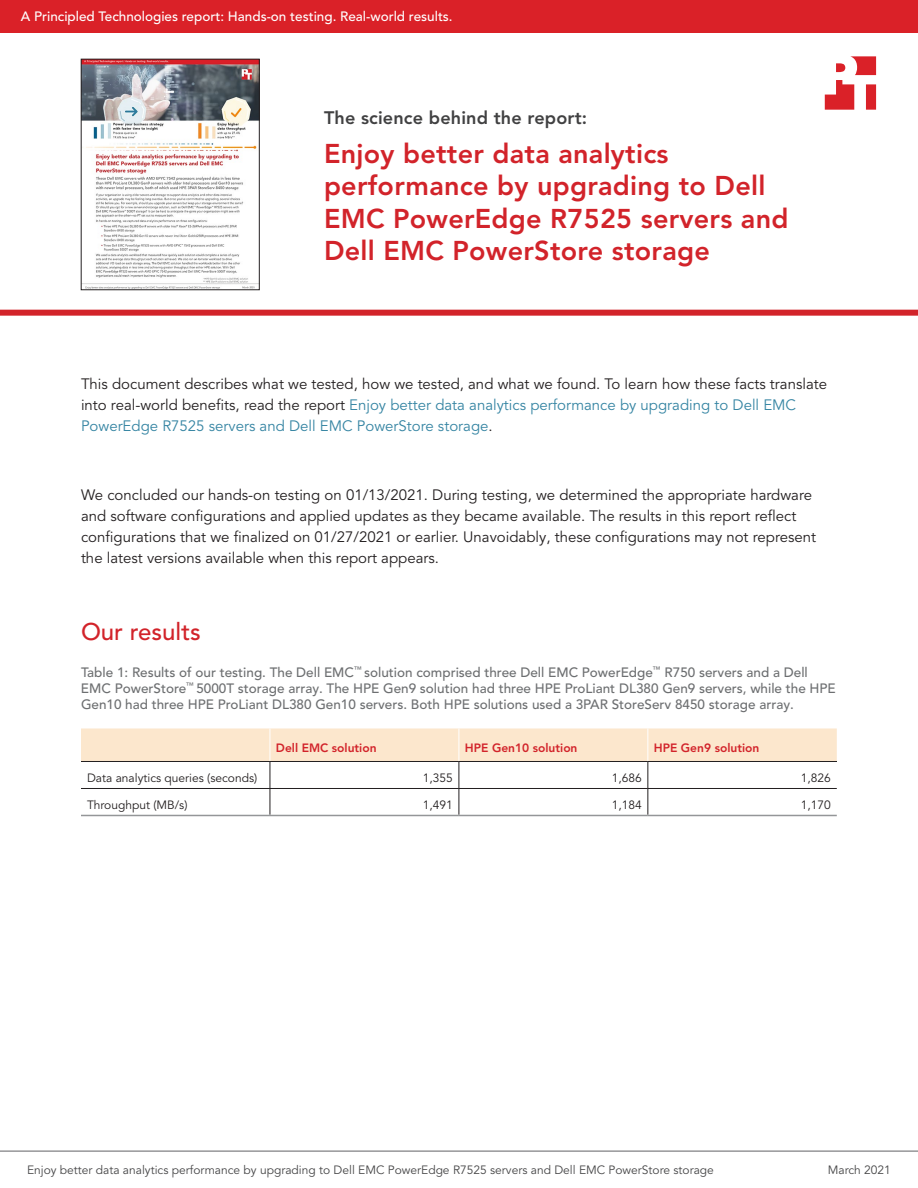
<style>
.page{position:relative;width:918px;height:1188px;background:#fff}
.page>*{position:absolute;margin:0;border:0;box-sizing:border-box;transform-origin:0 0}
.t1{font:800 27px/32.4px "Avenir LT Pro";letter-spacing:.01em;color:#d2232a}
.t2{font:500 24px "Avenir LT Pro";color:#d2232a}
.t3{font:800 18px "Avenir LT Pro";letter-spacing:.01em;color:#414142}
.t4{font:15px/21px "Avenir LT Pro";color:#231f20}
.t5{font:500 13.5px/16.2px "Avenir LT Pro";color:#6d6f71}
.t6{font:500 13.5px "Avenir LT Pro";color:#fff}
.t7{font:12px "Avenir LT Pro";color:#464647}
.t8{font:12px "Avenir LT Pro";color:#231f20}
.t9{font:800 12px "Avenir LT Pro";color:#d2232a}
.s1{color:#3685a3}
</style>
<div class="page">
<svg style="left:81px;top:59px;width:179px;height:231px"></svg>
<div style="left:0;top:310px;width:918px;height:6px;background:#d2232a"></div>
<svg style="left:825px;top:56px;width:51px;height:54px"></svg>
<svg style="left:81px;top:728px;width:756px;height:87px"></svg>
<hr style="left:81px;top:815px;width:189px;height:1px;background:#949698">
<hr style="left:270px;top:815px;width:189px;height:1px;background:#949698">
<hr style="left:459px;top:815px;width:189px;height:1px;background:#949698">
<hr style="left:648px;top:815px;width:189px;height:1px;background:#949698">
<hr style="left:0;top:1151px;width:918px;height:1px;background:#616265">
<div style="left:0;top:0;width:918px;height:32px;background:#da2128"></div>
<p class="t6" style="left:21px;top:9px;width:433px">A Principled Technologies report: Hands-on testing. Real-world results.</p>
<p class="t3" style="left:324px;top:107px;width:265px">The science behind the report:</p>
<h1 class="t1" style="left:324px;top:137px;width:466px">Enjoy better data analytics performance by upgrading to Dell<br>EMC PowerEdge R7525 servers and<br>Dell EMC PowerStore storage</h1>
<p class="t4" style="left:81px;top:374px;width:748px">This document describes what we tested, how we tested, and what we found. To learn how these facts translate into real-world benefits, read the report <span class="s1">Enjoy better data analytics performance by upgrading to Dell EMC<br>PowerEdge R7525 servers and Dell EMC PowerStore storage</span>.</p>
<p class="t4" style="left:81px;top:485px;width:737px">We concluded our hands-on testing on 01/13/2021. During testing, we determined the appropriate hardware and software configurations and applied updates as they became available. The results in this report reflect configurations that we finalized on 01/27/2021 or earlier. Unavoidably, these configurations may not represent the latest versions available when this report appears.</p>
<h2 class="t2" style="left:81px;top:618px;width:121px">Our results</h2>
<p class="t5" style="left:81px;top:664px;width:756px">Table 1: Results of our testing. The Dell EMC<sup>™</sup> solution comprised three Dell EMC PowerEdge<sup>™</sup> R750 servers and a Dell<br>EMC PowerStore<sup>™</sup> 5000T storage array. The HPE Gen9 solution had three HPE ProLiant DL380 Gen9 servers, while the HPE<br>Gen10 had three HPE ProLiant DL380 Gen10 servers. Both HPE solutions used a 3PAR StoreServ 8450 storage array.</p>
<p class="t9" style="left:276px;top:741px;width:102px">Dell EMC solution</p>
<p class="t9" style="left:465px;top:741px;width:114px">HPE Gen10 solution</p>
<p class="t9" style="left:654px;top:741px;width:107px">HPE Gen9 solution</p>
<p class="t8" style="left:87px;top:771px;width:172px">Data analytics queries (seconds)</p>
<p class="t8" style="left:423px;top:771px;width:32px">1,355</p>
<p class="t8" style="left:612px;top:771px;width:32px">1,686</p>
<p class="t8" style="left:801px;top:771px;width:32px">1,826</p>
<p class="t8" style="left:87px;top:798px;width:102px">Throughput (MB/s)</p>
<p class="t8" style="left:423px;top:798px;width:32px">1,491</p>
<p class="t8" style="left:612px;top:798px;width:32px">1,184</p>
<p class="t8" style="left:801px;top:798px;width:32px">1,170</p>
<p class="t7" style="left:27px;top:1163px;width:688px">Enjoy better data analytics performance by upgrading to Dell EMC PowerEdge R7525 servers and Dell EMC PowerStore storage</p>
<p class="t7" style="left:828px;top:1163px;width:65px">March 2021</p>
</div>
